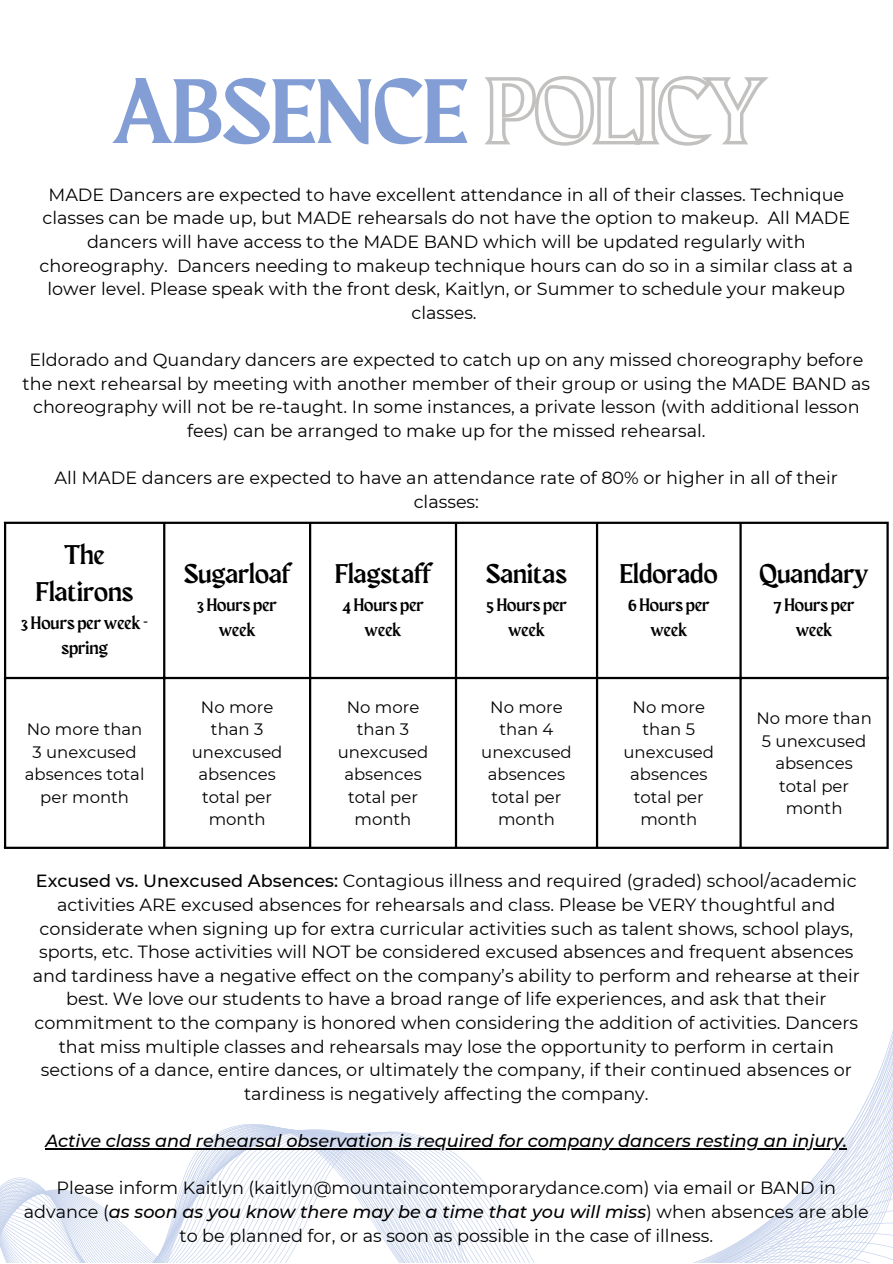
<style>
.page{position:relative;width:893px;height:1264px;background:#fff}
.page>*{position:absolute;margin:0;border:0;box-sizing:border-box;transform-origin:0 0}
.t1{font:91.65px "Maragsa Display";color:#839ed5}
.t2{font:27px/37px "Maragsa Display";color:#000;text-align:center}
.t3{font:18px/24.8px "Maragsa Display";color:#000;text-align:center}
.t4{font:17.55px/23.5px "Montserrat";color:#000;text-align:center}
.t5{font:italic 500 17.55px "Montserrat";color:#000}
.t6{font:16.5px/22.5px "Montserrat";color:#000;text-align:center}
.s1{color:rgb(0 0 0/0)}
.s2{font-weight:500}
.s3{font-weight:500;font-style:italic}
</style>
<div class="page">
<svg style="left:484px;top:76px;width:285px;height:70px"></svg>
<hr style="left:4px;top:524px;width:2px;height:322px;background:#000">
<hr style="left:163px;top:524px;width:2px;height:322px;background:#000">
<hr style="left:309px;top:524px;width:2px;height:322px;background:#000">
<hr style="left:455px;top:524px;width:2px;height:322px;background:#000">
<hr style="left:596px;top:524px;width:2px;height:322px;background:#000">
<hr style="left:739px;top:524px;width:2px;height:322px;background:#000">
<hr style="left:886px;top:524px;width:2px;height:322px;background:#000">
<hr style="left:4px;top:521px;width:884px;height:3px;background:#000">
<hr style="left:4px;top:677px;width:884px;height:2px;background:#000">
<hr style="left:4px;top:846px;width:884px;height:3px;background:#000">
<svg style="left:0;top:1128px;width:892px;height:134px"></svg>
<hr style="left:45px;top:1148px;width:802px;height:1px;background:#000">
<p class="t1" style="left:113px;top:72px;width:651px">ABSENCE <span class="s1">POLICY</span></p>
<p class="t4" style="left:40px;top:183px;width:815px">MADE Dancers are expected to have excellent attendance in all of their classes. Technique classes can be made up, but MADE rehearsals do not have the option to makeup. All MADE dancers will have access to the MADE BAND which will be updated regularly with choreography. Dancers needing to makeup technique hours can do so in a similar class at a lower level. Please speak with the front desk, Kaitlyn, or Summer to schedule your makeup classes.</p>
<p class="t4" style="left:23px;top:348px;width:848px">Eldorado and Quandary dancers are expected to catch up on any missed choreography before the next rehearsal by meeting with another member of their group or using the MADE BAND as choreography will not be re-taught. In some instances, a private lesson (with additional lesson fees) can be arranged to make up for the missed rehearsal.</p>
<p class="t4" style="left:55px;top:466px;width:784px">All MADE dancers are expected to have an attendance rate of 80% or higher in all of their classes:</p>
<p class="t2" style="left:36px;top:538px;width:99px">The<br>Flatirons</p>
<p class="t3" style="left:22px;top:612px;width:128px">3 Hours per week - spring</p>
<p class="t2" style="left:184px;top:557px;width:108px">Sugarloaf</p>
<p class="t3" style="left:197px;top:594px;width:81px">3 Hours per week</p>
<p class="t2" style="left:335px;top:557px;width:97px">Flagstaff</p>
<p class="t3" style="left:342px;top:594px;width:83px">4 Hours per week</p>
<p class="t2" style="left:620px;top:557px;width:99px">Eldorado</p>
<p class="t3" style="left:628px;top:594px;width:83px">6 Hours per week</p>
<p class="t2" style="left:759px;top:557px;width:110px">Quandary</p>
<p class="t3" style="left:773px;top:594px;width:83px">7 Hours per week</p>
<p class="t2" style="left:486px;top:557px;width:82px">Sanitas</p>
<p class="t3" style="left:486px;top:594px;width:82px">5 Hours per week</p>
<p class="t6" style="left:25px;top:718px;width:121px">No more than<br>3 unexcused absences total per month</p>
<p class="t6" style="left:192px;top:695px;width:92px">No more than 3 unexcused absences total per month</p>
<p class="t6" style="left:338px;top:695px;width:92px">No more than 3 unexcused absences total per month</p>
<p class="t6" style="left:481px;top:695px;width:92px">No more than 4 unexcused absences total per month</p>
<p class="t6" style="left:623px;top:695px;width:92px">No more than 5 unexcused absences total per month</p>
<p class="t6" style="left:756px;top:707px;width:117px">No more than<br>5 unexcused absences total per month</p>
<p class="t4" style="left:33px;top:869px;width:828px"><span class="s2">Excused vs. Unexcused Absences:</span> Contagious illness and required (graded) school/academic activities ARE excused absences for rehearsals and class. Please be VERY thoughtful and considerate when signing up for extra curricular activities such as talent shows, school plays, sports, etc. Those activities will NOT be considered excused absences and frequent absences and tardiness have a negative effect on the company’s ability to perform and rehearse at their best. We love our students to have a broad range of life experiences, and ask that their commitment to the company is honored when considering the addition of activities. Dancers that miss multiple classes and rehearsals may lose the opportunity to perform in certain sections of a dance, entire dances, or ultimately the company, if their continued absences or tardiness is negatively affecting the company.</p>
<p class="t5" style="left:45px;top:1130px;width:803px">Active class and rehearsal observation is required for company dancers resting an injury.</p>
<p class="t4" style="left:24px;top:1176px;width:846px">Please inform Kaitlyn (kaitlyn@mountaincontemporarydance.com) via email or BAND in advance (<span class="s3">as soon as you know there may be a time that you will miss</span>) when absences are able to be planned for, or as soon as possible in the case of illness.</p>
</div>
